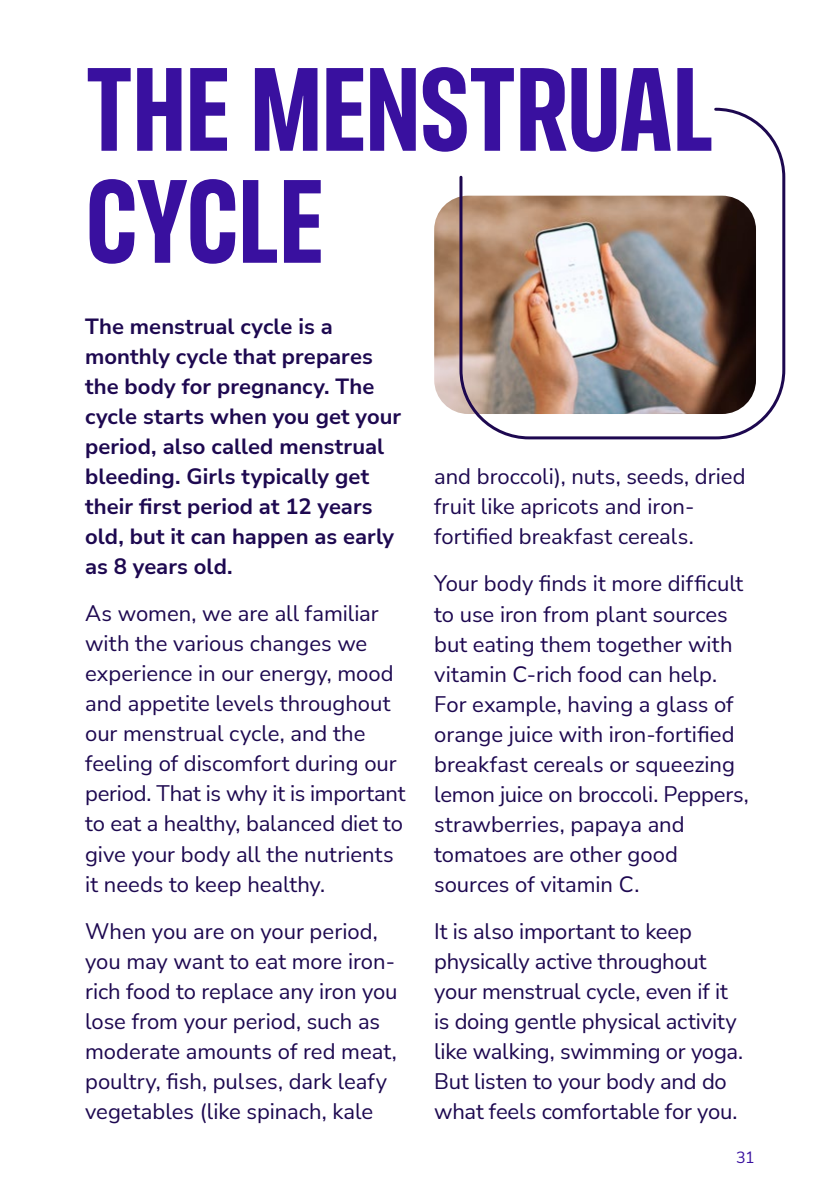
<style>
.page{position:relative;width:840px;height:1191px;background:#fff}
.page>*{position:absolute;margin:0;border:0;box-sizing:border-box;transform-origin:0 0}
.t1{font:700 120px/112px "FS Industrie Cd";letter-spacing:-.02em;color:#39109f}
.t2{font:22px/30px "Nunito Sans";color:#1d0850}
.t3{font:700 22px/30px "Nunito Sans";letter-spacing:.005em;color:#1d0850}
.t4{font:16px "Nunito Sans";color:#39109f}
</style>
<div class="page">
<img style="left:434px;top:197px;width:23px;height:215px">
<img style="left:457px;top:107px;width:329px;height:333px">
<h1 class="t1" style="left:85px;top:52px;width:629px">THE MENSTRUAL<br>CYCLE</h1>
<p class="t3" style="left:85px;top:311px;width:317px">The menstrual cycle is a monthly cycle that prepares the body for pregnancy. The cycle starts when you get your period, also called menstrual bleeding. Girls typically get their first period at 12 years old, but it can happen as early as 8 years old.</p>
<p class="t2" style="left:85px;top:598px;width:321px">As women, we are all familiar with the various changes we experience in our energy, mood and appetite levels throughout our menstrual cycle, and the feeling of discomfort during our period. That is why it is important to eat a healthy, balanced diet to give your body all the nutrients it needs to keep healthy.</p>
<p class="t2" style="left:85px;top:915px;width:313px">When you are on your period, you may want to eat more iron&shy;rich food to replace any iron you lose from your period, such as moderate amounts of red meat, poultry, fish, pulses, dark leafy vegetables (like spinach, kale</p>
<p class="t2" style="left:434px;top:461px;width:313px">and broccoli), nuts, seeds, dried fruit like apricots and iron&shy;fortified breakfast cereals.</p>
<p class="t2" style="left:434px;top:568px;width:316px">Your body finds it more difficult to use iron from plant sources but eating them together with vitamin C-rich food can help.<br>For example, having a glass of orange juice with iron-fortified breakfast cereals or squeezing lemon juice on broccoli. Peppers, strawberries, papaya and tomatoes are other good sources of vitamin C.</p>
<p class="t2" style="left:434px;top:915px;width:310px">It is also important to keep physically active throughout your menstrual cycle, even if it is doing gentle physical activity like walking, swimming or yoga.<br>But listen to your body and do what feels comfortable for you.</p>
<p class="t4" style="left:735px;top:1146px;width:20px">31</p>
</div>
